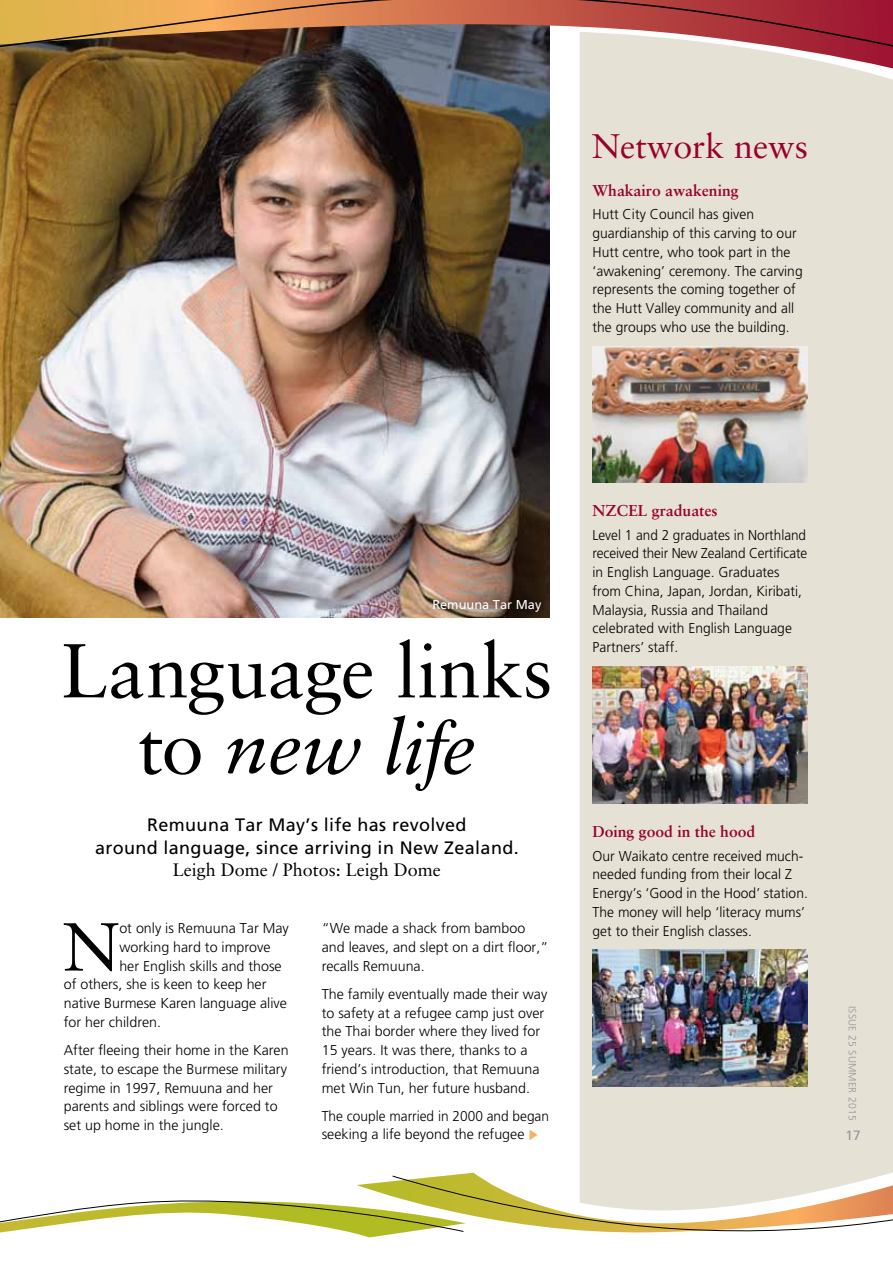
<style>
.page{position:relative;width:893px;height:1263px;background:#fff}
.page>*{position:absolute;margin:0;border:0;box-sizing:border-box;transform-origin:0 0}
.t1{font:76.35px/76.2px "Sabon MC";letter-spacing:-.005em;color:#000;text-align:center}
.t2{font:67.95px "Sabon MC";color:#000}
.t3{font:34.05px "Sabon MC";color:#98002e}
.t4{font:18px/23.2px "Frutiger";letter-spacing:.02em;color:#000;text-align:center}
.t5{font:18px "Sabon MC";color:#000}
.t6{font:700 15.75px "Sabon MC";color:#98002e}
.t7{font:300 14.25px/18.8px "Frutiger";color:#000}
.t8{font:300 14.25px/18.8px "Frutiger";color:#000;scale:.95 1}
.t9{font:300 14.25px/18.8px "Frutiger";color:#000;scale:.96 1}
.t10{font:13.5px "Frutiger";color:#939598}
.t11{font:12.9px "Frutiger";color:#fff}
.t12{font:300 10.5px "Frutiger";letter-spacing:.02em;color:#939598}
.s1{font-style:italic}
</style>
<div class="page">
<img style="left:0;top:187px;width:550px;height:430px">
<div style="left:580px;top:187px;width:313px;height:986px;background:#e6e1d5"></div>
<img style="left:0;top:0;width:893px;height:187px">
<svg style="left:464px;top:1173px;width:429px;height:60px"></svg>
<svg style="left:0;top:1173px;width:464px;height:65px"></svg>
<img style="left:592px;top:346px;width:216px;height:137px">
<img style="left:592px;top:666px;width:216px;height:137px">
<img style="left:592px;top:949px;width:216px;height:137px">
<svg style="left:424px;top:591px;width:125px;height:27px;background:#725c4b"></svg>
<svg style="left:529px;top:1129px;width:9px;height:11px"></svg>
<h3 class="t3" style="left:592px;top:126px;width:218px">Network news</h3>
<p class="t6" style="left:592px;top:181px;width:148px">Whakairo awakening</p>
<p class="t7" style="left:592px;top:205px;width:212px">Hutt City Council has given guardianship of this carving to our<br>Hutt centre, who took part in the ‘awakening’ ceremony. The carving represents the coming together of the Hutt Valley community and all the groups who use the building.</p>
<p class="t11" style="left:432px;top:597px;width:111px">Remuuna Tar May</p>
<h1 class="t1" style="left:61px;top:632px;width:493px">Language links to <span class="s1">new liƒe</span></h1>
<p class="t4" style="left:95px;top:813px;width:425px">Remuuna Tar May’s life has revolved<br>around language, since arriving in New Zealand.</p>
<p class="t5" style="left:173px;top:859px;width:270px">Leigh Dome / Photos: Leigh Dome</p>
<h2 class="t2" style="left:63px;top:906px;width:56px">N</h2>
<p class="t7" style="left:119px;top:919px;width:171px">ot only is Remuuna Tar May</p>
<p class="t7" style="left:119px;top:937px;width:153px">working hard to improve</p>
<p class="t7" style="left:119px;top:956px;width:164px">her English skills and those</p>
<p class="t7" style="left:64px;top:975px;width:204px">of others, she is keen to keep her</p>
<p class="t7" style="left:64px;top:994px;width:225px">native Burmese Karen language alive</p>
<p class="t7" style="left:64px;top:1012px;width:99px">for her children.</p>
<p class="t7" style="left:64px;top:1041px;width:226px">After fleeing their home in the Karen state, to escape the Burmese military regime in 1997, Remuuna and her parents and siblings were forced to set up home in the jungle.</p>
<p class="t7" style="left:322px;top:919px;width:228px">“We made a shack from bamboo and leaves, and slept on a dirt floor,” recalls Remuuna.</p>
<p class="t7" style="left:322px;top:984px;width:227px">The family eventually made their way to safety at a refugee camp just over the Thai border where they lived for 15 years. It was there, thanks to a friend’s introduction, that Remuuna met Win Tun, her future husband.</p>
<p class="t9" style="left:322px;top:1106px;width:238px">The couple married in 2000 and began seeking a life beyond the refugee</p>
<p class="t6" style="left:592px;top:501px;width:127px">NZCEL graduates</p>
<p class="t8" style="left:592px;top:525px;width:228px">Level 1 and 2 graduates in Northland received their New Zealand Certificate in English Language. Graduates from China, Japan, Jordan, Kiribati,<br>Malaysia, Russia and Thailand celebrated with English Language<br>Partners’ staff.</p>
<p class="t6" style="left:592px;top:822px;width:164px">Doing good in the hood</p>
<p class="t7" style="left:592px;top:846px;width:217px">Our Waikato centre received much&shy;needed funding from their local Z Energy’s ‘Good in the Hood’ station.<br>The money will help ‘literacy mums’ get to their English classes.</p>
<p class="t12" style="left:858px;top:1006px;width:116px;rotate:90deg">Issue 25 Summer 2015</p>
<p class="t10" style="left:845px;top:1127px;width:17px">17</p>
</div>
